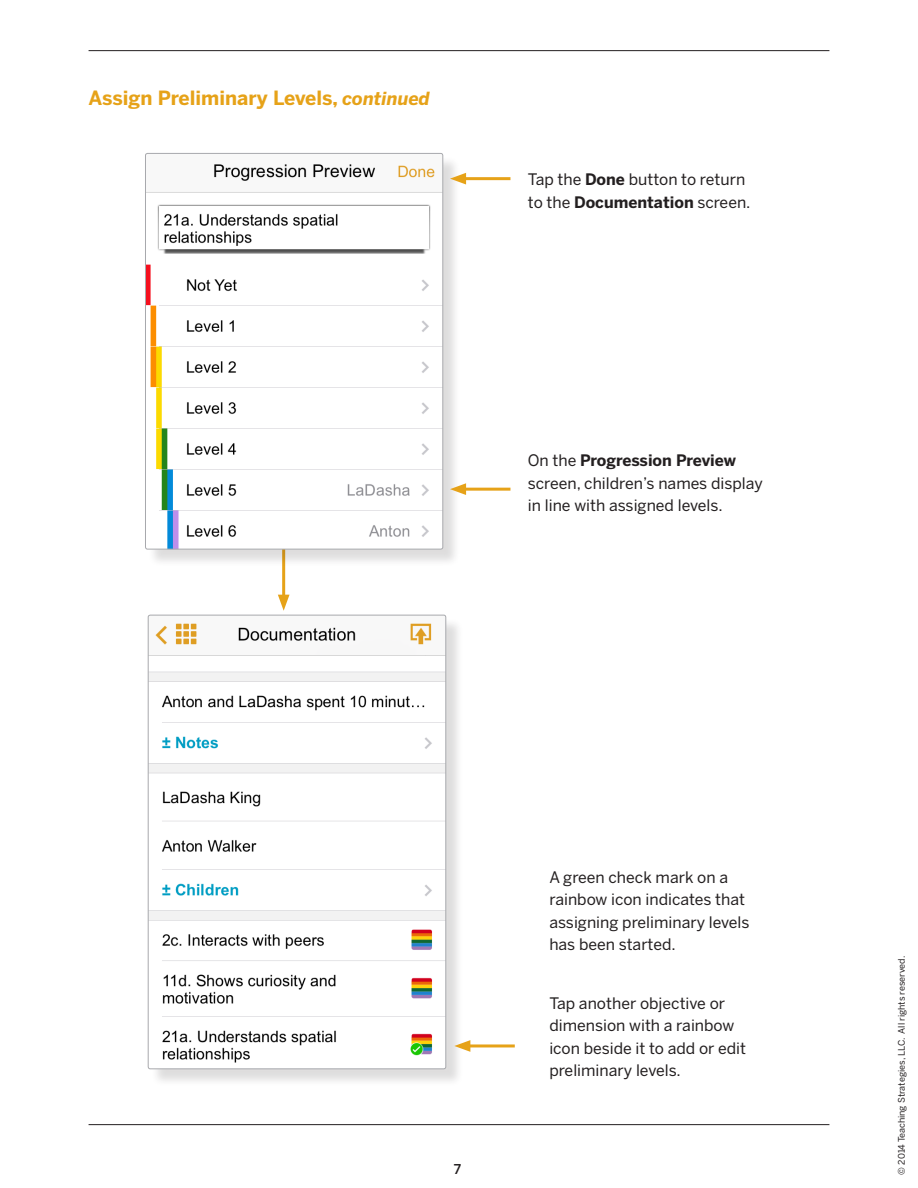
<style>
.page{position:relative;width:918px;height:1188px;background:#fff}
.page>*{position:absolute;margin:0;border:0;box-sizing:border-box;transform-origin:0 0}
.Benton_Bold-H2{font:700 19.5px "Benton Sans";color:#e6a218}
.Benton_Body{font:15.75px/22.5px "Benton Sans";color:#231f20}
.t1{font:500 13.5px "Benton Sans";color:#231f20}
.t2{font:9px "Benton Sans";color:#231f20}
.s1{font-style:italic;font-size:18px}
.s2{font-weight:700}
</style>
<div class="page">
<hr style="left:282px;top:542px;width:3px;height:58px;background:#e6a218">
<svg style="left:278px;top:595px;width:12px;height:16px"></svg>
<div style="left:148px;top:156px;width:312px;height:411px;background:#231f20;opacity:.15"></div>
<img style="left:145px;top:153px;width:298px;height:396px">
<div style="left:145px;top:153px;width:298px;height:396px;border:1px solid #a8a9ad;border-radius:2px"></div>
<div style="left:150px;top:617px;width:313px;height:469px;background:#231f20;opacity:.15"></div>
<img style="left:148px;top:615px;width:298px;height:454px">
<div style="left:148px;top:615px;width:298px;height:454px;border:1px solid #a8a9ad;border-radius:2px"></div>
<hr style="left:89px;top:50px;width:740px;height:1px;background:#231f20">
<hr style="left:89px;top:1124px;width:740px;height:1px;background:#231f20">
<hr style="left:460px;top:177px;width:50px;height:3px;background:#e6a218">
<svg style="left:450px;top:173px;width:16px;height:12px"></svg>
<hr style="left:460px;top:488px;width:50px;height:3px;background:#e6a218">
<svg style="left:450px;top:483px;width:16px;height:12px"></svg>
<hr style="left:465px;top:1044px;width:50px;height:3px;background:#e6a218">
<svg style="left:454px;top:1040px;width:16px;height:12px"></svg>
<p class="Benton_Bold-H2" style="left:89px;top:86px;width:343px">Assign Preliminary Levels, <span class="s1">continued</span></p>
<p class="Benton_Body" style="left:528px;top:168px;width:224px">Tap the <span class="s2">Done</span> button to return to the <span class="s2">Documentation</span> screen.</p>
<p class="Benton_Body" style="left:528px;top:449px;width:236px">On the <span class="s2">Progression Preview </span>screen, children’s names display in line with assigned levels.</p>
<p class="t1" style="left:454px;top:1161px;width:9px">7</p>
<p class="Benton_Body" style="left:549px;top:866px;width:202px">A green check mark on a rainbow icon indicates that assigning preliminary levels has been started.</p>
<p class="Benton_Body" style="left:549px;top:992px;width:198px">Tap another objective or dimension with a rainbow icon beside it to add or edit preliminary levels.</p>
<p class="t2" style="left:896px;top:1174px;width:220px;rotate:-90deg">© 2014 Teaching Strategies, LLC. All rights reserved.</p>
</div>
